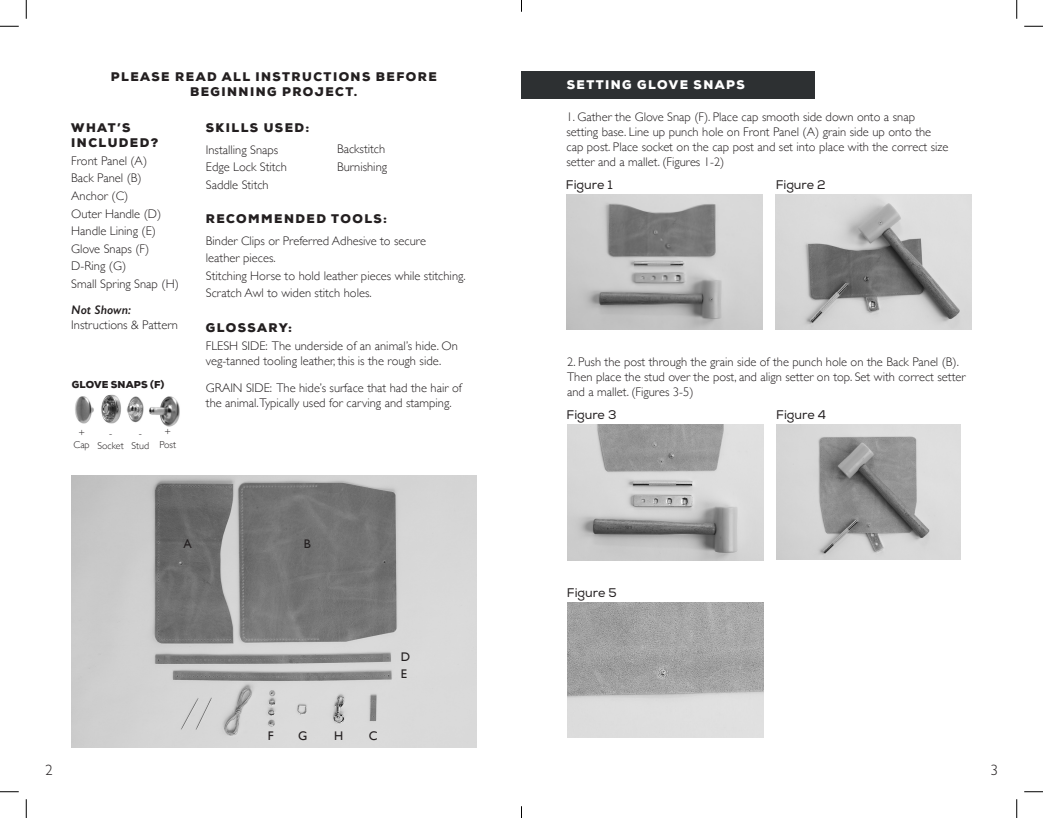
<style>
.page{position:relative;width:1043px;height:818px;background:#fff}
.page>*{position:absolute;margin:0;border:0;box-sizing:border-box;transform-origin:0 0}
.t1{font:300 15px "Gill Sans Nova";color:#231f20}
.t2{font:300 12.5px/15px "Gill Sans";color:#231f20}
.t3{font:900 12.5px/15px "Nexa";letter-spacing:.115em;color:#231f20}
.t4{font:12.5px "Nexa";color:#231f20}
.t5{font:900 12.5px "Nexa";letter-spacing:.115em;color:#fff}
.t6{font:italic 600 12.5px "Gill Sans";color:#231f20}
.t7{font:12.5px "Gill Sans";color:#231f20}
.t8{font:300 10px/12px "Gill Sans";color:#231f20;text-align:center}
.t9{font:900 10px "Nexa";letter-spacing:.015em;color:#231f20}
</style>
<div class="page">
<img style="left:71px;top:475px;width:405px;height:272px">
<div style="left:521px;top:71px;width:293px;height:27px;background:#2d3032"></div>
<img style="left:566px;top:195px;width:196px;height:135px">
<img style="left:776px;top:195px;width:195px;height:135px">
<img style="left:75px;top:394px;width:105px;height:33px">
<img style="left:567px;top:602px;width:196px;height:136px">
<img style="left:776px;top:425px;width:184px;height:135px">
<img style="left:567px;top:425px;width:196px;height:135px">
<svg style="left:0;top:25px;width:19px;height:2px"></svg>
<svg style="left:1024px;top:25px;width:18px;height:2px"></svg>
<svg style="left:0;top:791px;width:19px;height:1px"></svg>
<svg style="left:1024px;top:791px;width:18px;height:1px"></svg>
<svg style="left:25px;top:0;width:2px;height:19px"></svg>
<svg style="left:25px;top:799px;width:2px;height:19px"></svg>
<svg style="left:1016px;top:0;width:1px;height:19px"></svg>
<svg style="left:1016px;top:799px;width:1px;height:19px"></svg>
<svg style="left:521px;top:806px;width:1px;height:12px"></svg>
<p class="t3" style="left:111px;top:69px;width:327px;text-align:center">PLEASE READ ALL INSTRUCTIONS BEFORE<br>BEGINNING PROJECT.</p>
<p class="t3" style="left:71px;top:121px;width:88px">WHAT’S<br>INCLUDED?</p>
<p class="t2" style="left:71px;top:153px;width:77px">Front Panel (A)</p>
<p class="t2" style="left:71px;top:170px;width:72px">Back Panel (B)</p>
<p class="t2" style="left:71px;top:188px;width:58px">Anchor (C)</p>
<p class="t2" style="left:71px;top:205px;width:92px">Outer Handle (D)</p>
<p class="t2" style="left:71px;top:223px;width:86px">Handle Lining (E)</p>
<p class="t2" style="left:71px;top:240px;width:79px">Glove Snaps (F)</p>
<p class="t2" style="left:71px;top:258px;width:56px">D-Ring (G)</p>
<p class="t2" style="left:71px;top:275px;width:109px">Small Spring Snap (H)</p>
<p class="t6" style="left:71px;top:302px;width:61px">Not Shown:</p>
<p class="t2" style="left:71px;top:316px;width:108px">Instructions &amp; Pattern</p>
<p class="t9" style="left:72px;top:377px;width:94px">GLOVE SNAPS (F)</p>
<p class="t8" style="left:74px;top:426px;width:18px">+<br>Cap</p>
<p class="t8" style="left:97px;top:427px;width:28px">-<br>Socket</p>
<p class="t8" style="left:131px;top:427px;width:19px">-<br>Stud</p>
<p class="t8" style="left:160px;top:424px;width:18px;line-height:13.2px">+<br>Post</p>
<p class="t3" style="left:206px;top:121px;width:105px">SKILLS USED:</p>
<p class="t2" style="left:206px;top:141px;width:74px">Installing Snaps</p>
<p class="t2" style="left:206px;top:159px;width:83px">Edge Lock Stitch</p>
<p class="t2" style="left:206px;top:176px;width:64px">Saddle Stitch</p>
<p class="t2" style="left:337px;top:141px;width:50px">Backstitch</p>
<p class="t2" style="left:337px;top:159px;width:52px">Burnishing</p>
<p class="t3" style="left:206px;top:212px;width:183px">RECOMMENDED TOOLS:</p>
<p class="t2" style="left:206px;top:231px;width:222px;line-height:17.5px">Binder Clips or Preferred Adhesive to secure leather pieces.</p>
<p class="t2" style="left:206px;top:267px;width:261px">Stitching Horse to hold leather pieces while stitching.</p>
<p class="t2" style="left:206px;top:285px;width:167px">Scratch Awl to widen stitch holes.</p>
<p class="t3" style="left:206px;top:320px;width:88px">GLOSSARY:</p>
<p class="t2" style="left:206px;top:338px;width:253px">FLESH SIDE: The underside of an animal’s hide. On veg-tanned tooling leather, this is the rough side.</p>
<p class="t2" style="left:206px;top:379px;width:257px">GRAIN SIDE: The hide’s surface that had the hair of the animal.Typically used for carving and stamping.</p>
<p class="t7" style="left:184px;top:536px;width:10px">A</p>
<p class="t7" style="left:304px;top:536px;width:9px">B</p>
<p class="t7" style="left:268px;top:728px;width:7px">F</p>
<p class="t7" style="left:298px;top:728px;width:11px">G</p>
<p class="t7" style="left:334px;top:728px;width:11px">H</p>
<p class="t7" style="left:369px;top:728px;width:10px">C</p>
<p class="t7" style="left:401px;top:649px;width:11px">D</p>
<p class="t7" style="left:401px;top:666px;width:8px">E</p>
<p class="t5" style="left:567px;top:76px;width:179px">SETTING GLOVE SNAPS</p>
<p class="t2" style="left:566px;top:108px;width:383px">1. Gather the Glove Snap (F). Place cap smooth side down onto a snap setting base. Line up punch hole on Front Panel (A) grain side up onto the cap post. Place socket on the cap post and set into place with the correct size setter and a mallet. (Figures 1-2)</p>
<p class="t4" style="left:566px;top:177px;width:48px">Figure 1</p>
<p class="t4" style="left:775px;top:177px;width:52px">Figure 2</p>
<p class="t2" style="left:567px;top:353px;width:400px">2. Push the post through the grain side of the punch hole on the Back Panel (B).<br>Then place the stud over the post, and align setter on top. Set with correct setter and a mallet. (Figures 3-5)</p>
<p class="t4" style="left:566px;top:406px;width:51px">Figure 3</p>
<p class="t4" style="left:776px;top:406px;width:51px">Figure 4</p>
<p class="t4" style="left:567px;top:584px;width:51px">Figure 5</p>
<p class="t1" style="left:45px;top:760px;width:9px">2</p>
<p class="t1" style="left:990px;top:760px;width:9px">3</p>
</div>
